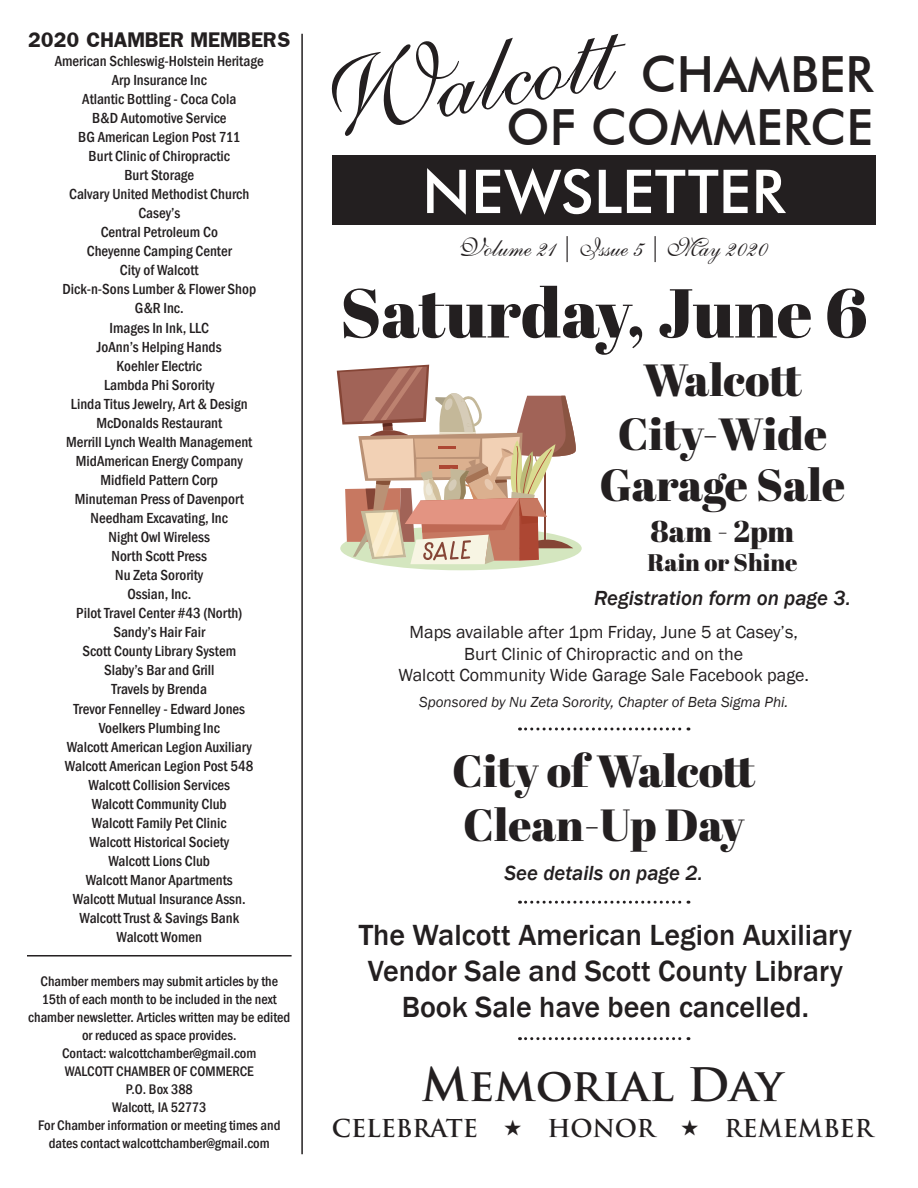
<style>
.page{position:relative;width:918px;height:1188px;background:#fff}
.page>*{position:absolute;margin:0;border:0;box-sizing:border-box;transform-origin:0 0}
.t1{font:69px "Abril Fatface";color:#231f20}
.t2{font:500 60.45px "Futura BT";letter-spacing:.005em;color:#fff}
.t3{font:500 49.95px "Futura BT";color:#231f20}
.t4{font:45px "Abril Fatface";color:#231f20}
.t5{font:700 45px "Trajan Pro";color:#231f20}
.t6{font:500 30px "Franklin Gothic";color:#231f20}
.t7{font:30px "Abril Fatface";color:#231f20}
.t8{font:25.95px "English 111 Presto BT";color:#231f20}
.t9{font:700 24px "Trajan Pro";color:#231f20}
.t10{font:24px "Abril Fatface";color:#231f20}
.t11{font:italic 500 21px "Franklin Gothic";color:#231f20}
.t12{font:18px "Franklin Gothic";color:#231f20}
.t13{font:700 18px "Franklin";color:#231f20}
.t14{font:500 condensed 15px "Franklin Gothic";color:#231f20}
.t15{font:italic 15px "Franklin Gothic";color:#231f20}
.t16{font:500 condensed 14.25px/18px "Franklin Gothic";color:#231f20;text-align:center}
</style>
<div class="page">
<svg style="left:331px;top:34px;width:295px;height:102px"></svg>
<div style="left:332px;top:155px;width:544px;height:70px;background:#231f20"></div>
<hr style="left:301px;top:34px;width:2px;height:1120px;background:#231f20">
<hr style="left:27px;top:955px;width:265px;height:2px;background:#231f20">
<svg style="left:337px;top:365px;width:245px;height:205px"></svg>
<svg style="left:520px;top:728px;width:169px;height:2px"></svg>
<svg style="left:520px;top:901px;width:169px;height:3px"></svg>
<svg style="left:520px;top:1037px;width:169px;height:3px"></svg>
<p class="t13" style="left:28px;top:27px;width:264px">2020 CHAMBER MEMBERS</p>
<p class="t14" style="left:55px;top:51px;width:211px">American Schleswig-Holstein Heritage</p>
<p class="t14" style="left:112px;top:70px;width:97px">Arp Insurance Inc</p>
<p class="t14" style="left:82px;top:89px;width:156px">Atlantic Bottling - Coca Cola</p>
<p class="t14" style="left:92px;top:108px;width:136px">B&amp;D Automotive Service</p>
<p class="t14" style="left:78px;top:127px;width:164px">BG American Legion Post 711</p>
<p class="t14" style="left:89px;top:146px;width:143px">Burt Clinic of Chiropractic</p>
<p class="t14" style="left:124px;top:165px;width:71px">Burt Storage</p>
<p class="t14" style="left:69px;top:184px;width:182px">Calvary United Methodist Church</p>
<p class="t14" style="left:138px;top:203px;width:43px">Casey’s</p>
<p class="t14" style="left:101px;top:222px;width:119px">Central Petroleum Co</p>
<p class="t14" style="left:87px;top:241px;width:147px">Cheyenne Camping Center</p>
<p class="t14" style="left:120px;top:261px;width:80px">City of Walcott</p>
<p class="t14" style="left:62px;top:280px;width:195px">Dick-n-Sons Lumber &amp; Flower Shop</p>
<p class="t14" style="left:135px;top:299px;width:50px">G&amp;R Inc.</p>
<p class="t14" style="left:109px;top:318px;width:101px">Images In Ink, LLC</p>
<p class="t14" style="left:97px;top:337px;width:126px">JoAnn’s Helping Hands</p>
<p class="t14" style="left:117px;top:356px;width:87px">Koehler Electric</p>
<p class="t14" style="left:104px;top:375px;width:112px">Lambda Phi Sorority</p>
<p class="t14" style="left:71px;top:394px;width:178px">Linda Titus Jewelry, Art &amp; Design</p>
<p class="t14" style="left:96px;top:413px;width:127px">McDonalds Restaurant</p>
<p class="t14" style="left:66px;top:432px;width:188px">Merrill Lynch Wealth Management</p>
<p class="t14" style="left:76px;top:451px;width:168px">MidAmerican Energy Company</p>
<p class="t14" style="left:101px;top:470px;width:119px">Midfield Pattern Corp</p>
<p class="t14" style="left:75px;top:489px;width:171px">Minuteman Press of Davenport</p>
<p class="t14" style="left:91px;top:508px;width:139px">Needham Excavating, Inc</p>
<p class="t14" style="left:109px;top:527px;width:103px">Night Owl Wireless</p>
<p class="t14" style="left:112px;top:546px;width:97px">North Scott Press</p>
<p class="t14" style="left:115px;top:565px;width:89px">Nu Zeta Sorority</p>
<p class="t14" style="left:127px;top:584px;width:65px">Ossian, Inc.</p>
<p class="t14" style="left:76px;top:603px;width:167px">Pilot Travel Center #43 (North)</p>
<p class="t14" style="left:113px;top:622px;width:93px">Sandy’s Hair Fair</p>
<p class="t14" style="left:82px;top:642px;width:155px">Scott County Library System</p>
<p class="t14" style="left:104px;top:661px;width:112px">Slaby’s Bar and Grill</p>
<p class="t14" style="left:112px;top:680px;width:97px">Travels by Brenda</p>
<p class="t14" style="left:73px;top:699px;width:173px">Trevor Fennelley - Edward Jones</p>
<p class="t14" style="left:99px;top:718px;width:123px">Voelkers Plumbing Inc</p>
<p class="t14" style="left:67px;top:737px;width:187px">Walcott American Legion Auxiliary</p>
<p class="t14" style="left:65px;top:756px;width:190px">Walcott American Legion Post 548</p>
<p class="t14" style="left:89px;top:775px;width:143px">Walcott Collision Services</p>
<p class="t14" style="left:92px;top:794px;width:136px">Walcott Community Club</p>
<p class="t14" style="left:92px;top:813px;width:136px">Walcott Family Pet Clinic</p>
<p class="t14" style="left:89px;top:832px;width:141px">Walcott Historical Society</p>
<p class="t14" style="left:108px;top:851px;width:103px">Walcott Lions Club</p>
<p class="t14" style="left:86px;top:870px;width:148px">Walcott Manor Apartments</p>
<p class="t14" style="left:73px;top:889px;width:174px">Walcott Mutual Insurance Assn.</p>
<p class="t14" style="left:80px;top:908px;width:161px">Walcott Trust &amp; Savings Bank</p>
<p class="t14" style="left:117px;top:927px;width:87px">Walcott Women</p>
<p class="t16" style="left:28px;top:972px;width:264px">Chamber members may submit articles by the 15th of each month to be included in the next chamber newsletter. Articles written may be edited or reduced as space provides.</p>
<p class="t16" style="left:62px;top:1044px;width:196px">Contact: walcottchamber@gmail.com</p>
<p class="t16" style="left:65px;top:1062px;width:191px">WALCOTT CHAMBER OF COMMERCE</p>
<p class="t16" style="left:126px;top:1080px;width:69px">P.O. Box 388</p>
<p class="t16" style="left:112px;top:1098px;width:96px">Walcott, IA 52773</p>
<p class="t16" style="left:38px;top:1116px;width:244px">For Chamber information or meeting times and dates contact walcottchamber@gmail.com</p>
<p class="t3" style="left:641px;top:44px;width:234px">CHAMBER</p>
<p class="t3" style="left:507px;top:97px;width:368px">OF COMMERCE</p>
<p class="t2" style="left:422px;top:155px;width:365px">NEWSLETTER</p>
<p class="t8" style="left:457px;top:231px;width:312px">Volume 21 | Issue 5 | May 2020</p>
<p class="t1" style="left:340px;top:265px;width:529px">Saturday, June 6</p>
<p class="t4" style="left:643px;top:349px;width:161px">Walcott</p>
<p class="t4" style="left:618px;top:403px;width:211px">City-Wide</p>
<p class="t4" style="left:600px;top:454px;width:247px">Garage Sale</p>
<p class="t7" style="left:651px;top:511px;width:145px">8am - 2pm</p>
<p class="t10" style="left:647px;top:546px;width:152px">Rain or Shine</p>
<p class="t11" style="left:594px;top:585px;width:258px">Registration form on page 3.</p>
<p class="t12" style="left:410px;top:621px;width:390px">Maps available after 1pm Friday, June 5 at Casey’s,</p>
<p class="t12" style="left:464px;top:643px;width:280px">Burt Clinic of Chiropractic and on the</p>
<p class="t12" style="left:398px;top:664px;width:412px">Walcott Community Wide Garage Sale Facebook page.</p>
<p class="t15" style="left:419px;top:692px;width:371px">Sponsored by Nu Zeta Sorority, Chapter of Beta Sigma Phi.</p>
<p class="t4" style="left:452px;top:739px;width:305px">City of Walcott</p>
<p class="t4" style="left:463px;top:793px;width:283px">Clean-Up Day</p>
<p class="t11" style="left:505px;top:860px;width:200px">See details on page 2.</p>
<p class="t6" style="left:359px;top:917px;width:495px">The Walcott American Legion Auxiliary</p>
<p class="t6" style="left:368px;top:953px;width:477px">Vendor Sale and Scott County Library</p>
<p class="t6" style="left:402px;top:989px;width:409px">Book Sale have been cancelled.</p>
<p class="t5" style="left:422px;top:1057px;width:363px">Memorial Day</p>
<p class="t9" style="left:332px;top:1113px;width:148px">CELEBRATE</p>
<p class="t9" style="left:547px;top:1113px;width:109px">HONOR</p>
<p class="t9" style="left:725px;top:1113px;width:150px">REMEMBER</p>
</div>
